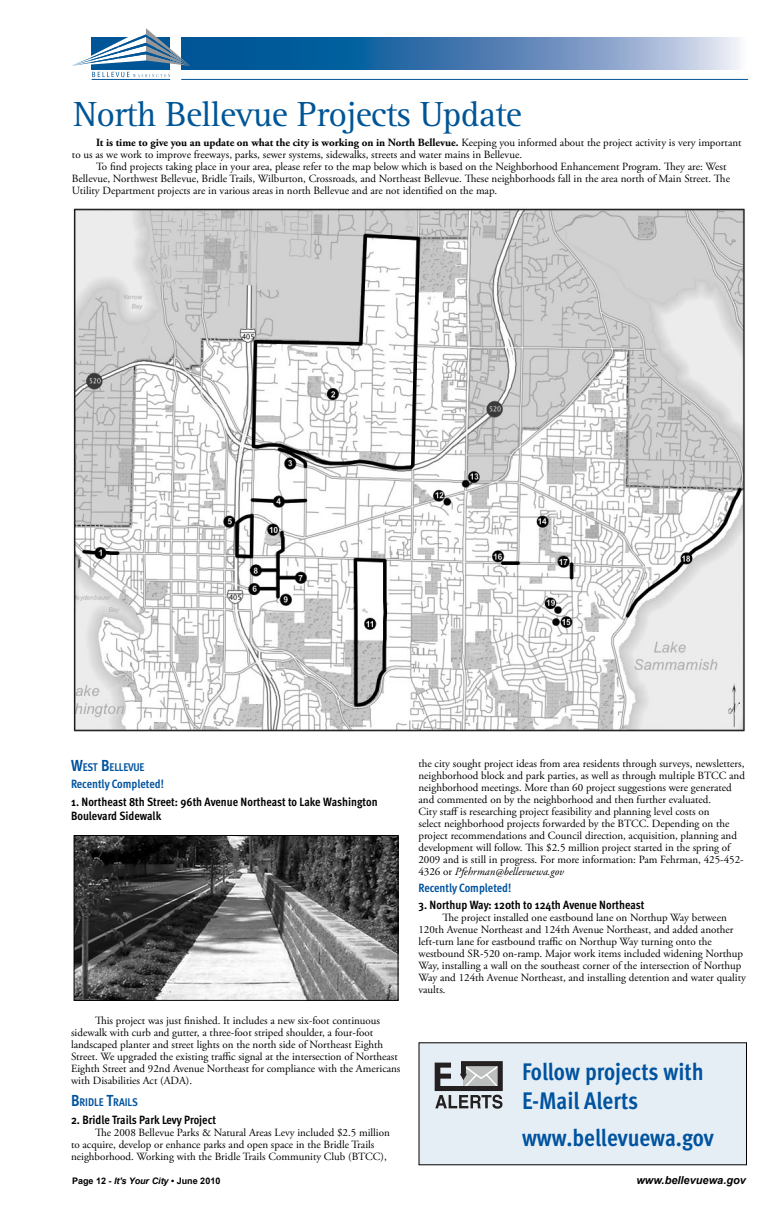
<style>
.page{position:relative;width:783px;height:1206px;background:#fff}
.page>*{position:absolute;margin:0;border:0;box-sizing:border-box;transform-origin:0 0}
.t1{font:36px "Rotis Serif";letter-spacing:-.02em;color:#005596}
.t2{font:700 24px/28.8px "Meta Cond";color:#00539f}
.t3{font:700 12px/14.4px "Meta Cond";color:#000}
.t4{font:700 12px "Meta Cond";color:#00539f}
.t5{font:700 11.2px "Meta Cond";letter-spacing:-.005em;color:#00539f}
.t6{font:11px/12px "Adobe Garamond Pro";color:#000}
.t7{font:italic 700 11px "Arial";color:#000}
.t8{font:700 9px "Arial";color:#000}
.s1{font-weight:700}
.s2{font-size:16px}
.s3{font-style:italic}
</style>
<div class="page">
<svg style="left:181px;top:37px;width:558px;height:32px;background:#4e83b5"></svg>
<div style="left:92px;top:37px;width:78px;height:32px;background:#005596"></div>
<svg style="left:71px;top:28px;width:120px;height:38px"></svg>
<svg style="left:92px;top:72px;width:78px;height:5px"></svg>
<hr style="left:92px;top:79px;width:78px;height:1px;background:#005596">
<hr style="left:181px;top:79px;width:567px;height:1px;background:#005596">
<div style="left:418px;top:1042px;width:329px;height:123px;background:#e6eef5"></div>
<svg style="left:435px;top:1061px;width:68px;height:48px"></svg>
<img style="left:73px;top:208px;width:672px;height:523px">
<img style="left:76px;top:837px;width:321px;height:162px">
<div style="left:74px;top:835px;width:325px;height:166px;border:1px solid #000"></div>
<h1 class="t1" style="left:73px;top:94px;width:450px">North Bellevue Projects Update</h1>
<p class="t6" style="left:72px;top:137px;width:671px;text-indent:24px"><span class="s1">It is time to give you an update on what the city is working on in North Bellevue.</span> Keeping you informed about the project activity is very important to us as we work to improve freeways, parks, sewer systems, sidewalks, streets and water mains in Bellevue.</p>
<p class="t6" style="left:72px;top:161px;width:660px;text-indent:24px">To find projects taking place in your area, please refer to the map below which is based on the Neighborhood Enhancement Program. They are: West<br>Bellevue, Northwest Bellevue, Bridle Trails, Wilburton, Crossroads, and Northeast Bellevue. These neighborhoods fall in the area north of Main Street. The<br>Utility Department projects are in various areas in north Bellevue and are not identified on the map.</p>
<p class="t5" style="left:71px;top:761px;width:75px"><span class="s2">W</span>EST <span class="s2">B</span>ELLEVUE</p>
<p class="t4" style="left:71px;top:777px;width:94px">Recently Completed!</p>
<p class="t3" style="left:71px;top:794px;width:308px">1. Northeast 8th Street: 96th Avenue Northeast to Lake Washington<br>Boulevard Sidewalk</p>
<p class="t6" style="left:71px;top:1015px;width:331px;text-indent:24px">This project was just finished. It includes a new six-foot continuous sidewalk with curb and gutter, a three-foot striped shoulder, a four-foot landscaped planter and street lights on the north side of Northeast Eighth Street. We upgraded the existing traffic signal at the intersection of Northeast Eighth Street and 92nd Avenue Northeast for compliance with the Americans with Disabilities Act (ADA).</p>
<p class="t5" style="left:71px;top:1096px;width:68px"><span class="s2">B</span>RIDLE <span class="s2">T</span>RAILS</p>
<p class="t3" style="left:71px;top:1112px;width:147px">2. Bridle Trails Park Levy Project</p>
<p class="t6" style="left:71px;top:1127px;width:320px;text-indent:24px">The 2008 Bellevue Parks &amp; Natural Areas Levy included $2.5 million to acquire, develop or enhance parks and open space in the Bridle Trails neighborhood. Working with the Bridle Trails Community Club (BTCC),</p>
<p class="t6" style="left:418px;top:757px;width:328px">the city sought project ideas from area residents through surveys, newsletters, neighborhood block and park parties, as well as through multiple BTCC and neighborhood meetings. More than 60 project suggestions were generated and commented on by the neighborhood and then further evaluated.<br>City staff is researching project feasibility and planning level costs on<br>select neighborhood projects forwarded by the BTCC. Depending on the project recommendations and Council direction, acquisition, planning and development will follow. This $2.5 million project started in the spring of 2009 and is still in progress. For more information: Pam Fehrman, 425-452- 4326 or <span class="s3">Pfehrman@bellevuewa.gov</span></p>
<p class="t4" style="left:418px;top:881px;width:94px">Recently Completed!</p>
<p class="t3" style="left:418px;top:898px;width:227px">3. Northup Way: 120th to 124th Avenue Northeast</p>
<p class="t6" style="left:418px;top:912px;width:329px;text-indent:24px">The project installed one eastbound lane on Northup Way between 120th Avenue Northeast and 124th Avenue Northeast, and added another left-turn lane for eastbound traffic on Northup Way turning onto the westbound SR-520 on-ramp. Major work items included widening Northup Way, installing a wall on the southeast corner of the intersection of Northup Way and 124th Avenue Northeast, and installing detention and water quality vaults.</p>
<h2 class="t2" style="left:522px;top:1057px;width:183px">Follow projects with<br>E-Mail Alerts</h2>
<h2 class="t2" style="left:522px;top:1123px;width:193px">www.bellevuewa.gov</h2>
<p class="t8" style="left:72px;top:1175px;width:150px">Page 12 - <span class="s3">It's Your City</span> • June 2010</p>
<p class="t7" style="left:636px;top:1173px;width:111px">www.bellevuewa.gov</p>
</div>
